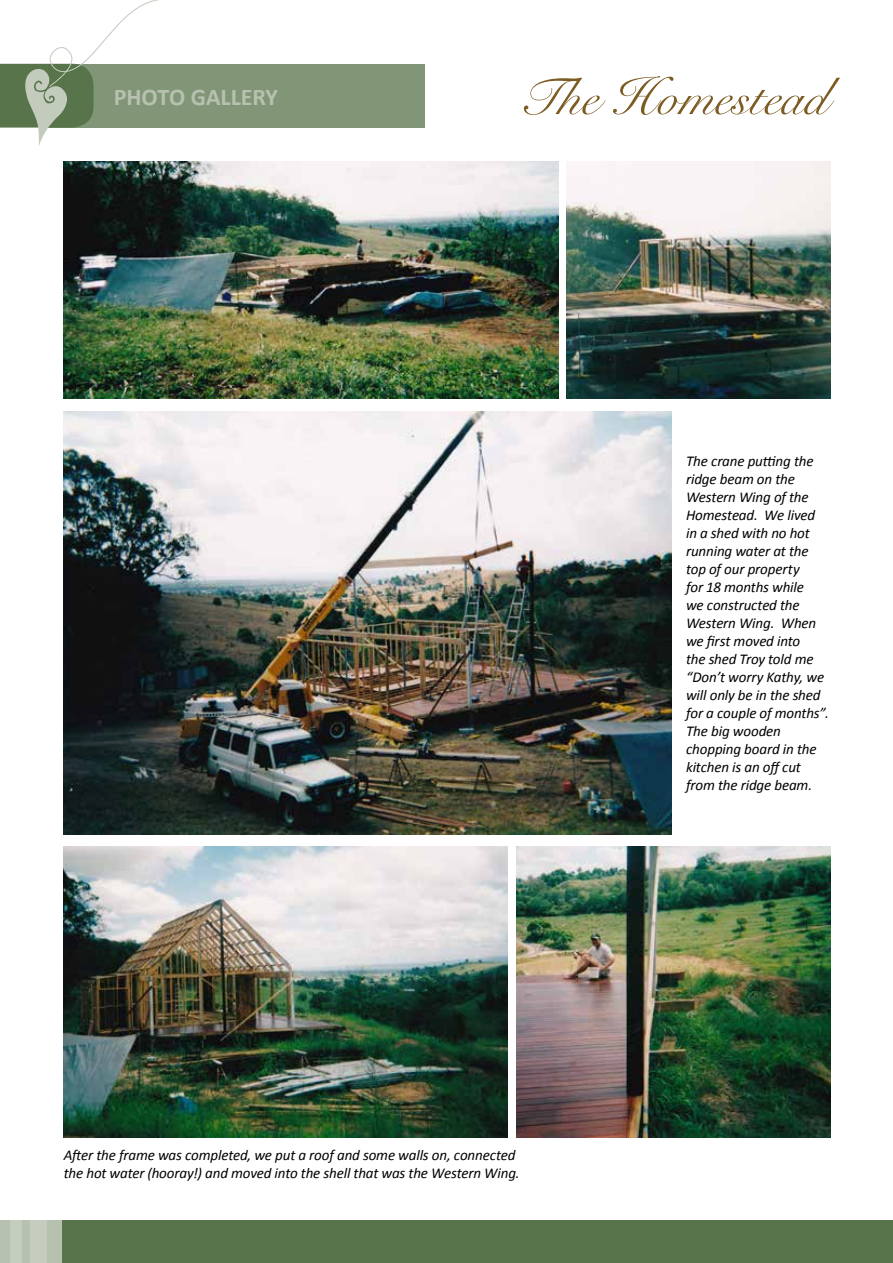
<style>
.page{position:relative;width:893px;height:1263px;background:#fff}
.page>*{position:absolute;margin:0;border:0;box-sizing:border-box;transform-origin:0 0}
.t1{font:52.5px "Snell Roundhand";letter-spacing:-.005em;color:#7c5c23}
.t2{font:700 24px "Calibri";letter-spacing:-.005em;color:#b7c1b0}
.t3{font:italic 15px/18px "Calibri";letter-spacing:-.01em;color:#000}
</style>
<div class="page">
<div style="left:62px;top:1220px;width:831px;height:43px;background:#57744b"></div>
<div style="left:0;top:1220px;width:62px;height:43px;background:#b7c1b0"></div>
<div style="left:11px;top:1220px;width:11px;height:43px;background:#c5cdbf"></div>
<div style="left:30px;top:1220px;width:17px;height:43px;background:#c5cdbf"></div>
<div style="left:45px;top:64px;width:380px;height:64px;background:#809677"></div>
<svg style="left:0;top:0;width:159px;height:146px"></svg>
<img style="left:64px;top:411px;width:608px;height:423px">
<img style="left:64px;top:847px;width:444px;height:290px">
<img style="left:517px;top:847px;width:313px;height:290px">
<img style="left:64px;top:162px;width:494px;height:236px">
<img style="left:567px;top:162px;width:263px;height:236px">
<h2 class="t2" style="left:114px;top:82px;width:166px">PHOTO GALLERY</h2>
<h1 class="t1" style="left:518px;top:67px;width:311px">The Homestead</h1>
<p class="t3" style="left:686px;top:452px;width:144px">The crane putting the ridge beam on the<br>Western Wing of the<br>Homestead. We lived in a shed with no hot running water at the top of our property<br>for 18 months while<br>we constructed the<br>Western Wing. When we first moved into<br>the shed Troy told me “Don’t worry Kathy, we will only be in the shed for a couple of months”.<br>The big wooden chopping board in the kitchen is an off cut from the ridge beam.</p>
<p class="t3" style="left:64px;top:1145px;width:457px">After the frame was completed, we put a roof and some walls on, connected the hot water (hooray!) and moved into the shell that was the Western Wing.</p>
</div>
